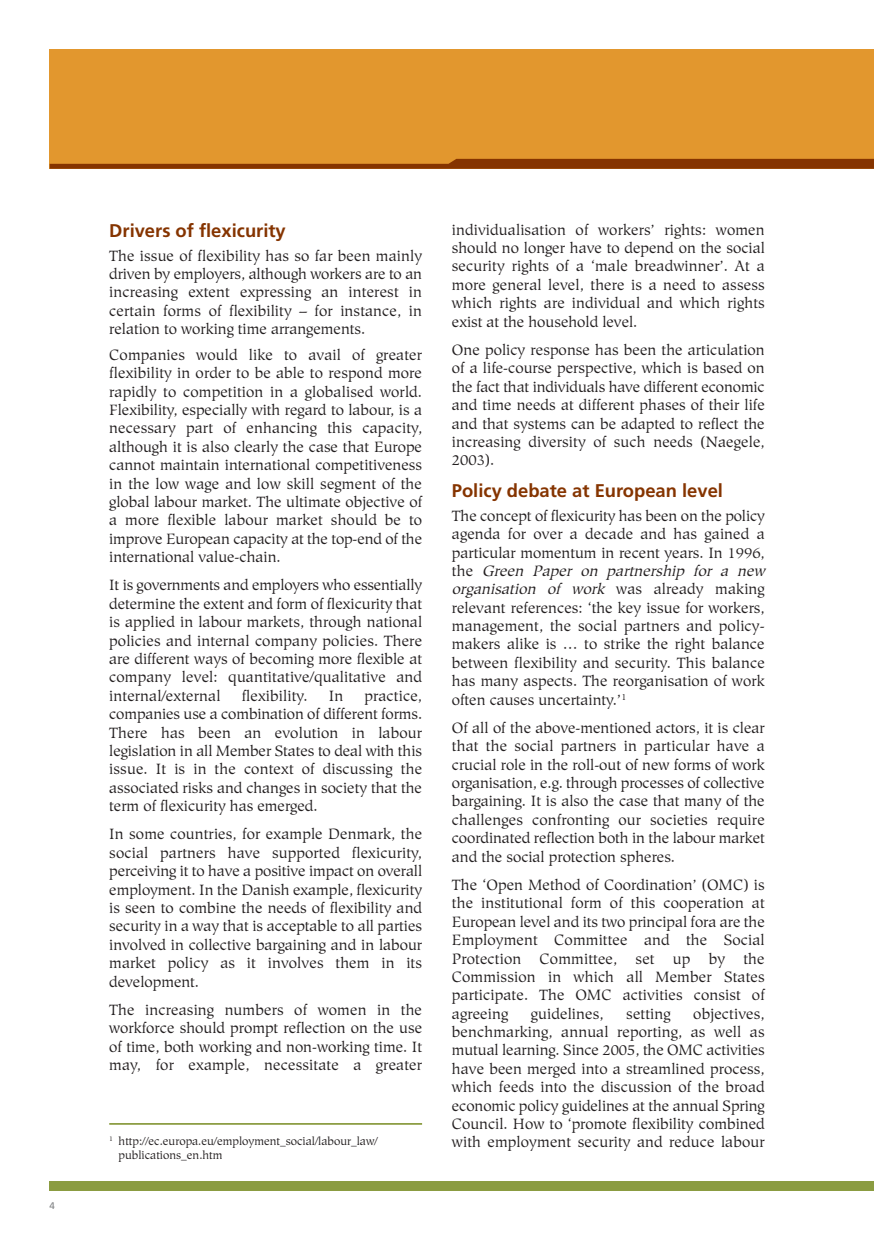
<style>
.page{position:relative;width:874px;height:1241px;background:#fff}
.page>*{position:absolute;margin:0;border:0;box-sizing:border-box;transform-origin:0 0}
.t1{font:700 18.38px "Frutiger";color:#853400}
.t2{font:14.88px/18.4px "Hiroshige";letter-spacing:.01em;color:#231f20;text-align:justify}
.t3{font:11.38px/14px "Hiroshige";color:#231f20}
.t4{font:9.62px "Frutiger";color:#808284}
.s1{font-style:italic}
</style>
<div class="page">
<div style="left:50px;top:50px;width:823px;height:119px;background:#e2972e"></div>
<div style="left:50px;top:1181px;width:823px;height:10px;background:#8b9c41"></div>
<svg style="left:50px;top:159px;width:823px;height:10px"></svg>
<hr style="left:109px;top:1122px;width:313px;height:2px;background:#8b9c41">
<p class="t4" style="left:50px;top:1200px;width:7px">4</p>
<p class="t1" style="left:109px;top:223px;width:178px">Drivers of flexicurity</p>
<p class="t2" style="left:109px;top:247px;width:314px">The issue of flexibility has so far been mainly driven by employers, although workers are to an increasing extent expressing an interest in certain forms of flexibility – for instance, in relation to working time arrangements.</p>
<p class="t2" style="left:109px;top:347px;width:314px">Companies would like to avail of greater flexibility in order to be able to respond more rapidly to competition in a globalised world.<br>Flexibility, especially with regard to labour, is a necessary part of enhancing this capacity, although it is also clearly the case that Europe cannot maintain international competitiveness in the low wage and low skill segment of the global labour market. The ultimate objective of a more flexible labour market should be to improve European capacity at the top-end of the international value-chain.</p>
<p class="t2" style="left:109px;top:577px;width:314px">It is governments and employers who essentially determine the extent and form of flexicurity that is applied in labour markets, through national policies and internal company policies. There are different ways of becoming more flexible at company level: quantitative/qualitative and internal/external</p>
<p class="t2" style="left:241px;top:687px;width:67px">flexibility.</p>
<p class="t2" style="left:328px;top:687px;width:16px">In</p>
<p class="t2" style="left:109px;top:687px;width:314px;text-indent:255px">practice, companies use a combination of different forms.<br>There has been an evolution in labour legislation in all Member States to deal with this issue. It is in the context of discussing the associated risks and changes in society that the term of flexicurity has emerged.</p>
<p class="t2" style="left:109px;top:826px;width:314px">In some countries, for example Denmark, the social partners have supported flexicurity, perceiving it to have a positive impact on overall employment. In the Danish example, flexicurity is seen to combine the needs of flexibility and security in a way that is acceptable to all parties involved in collective bargaining and in labour market policy as it involves them in its development.</p>
<p class="t2" style="left:109px;top:1001px;width:314px">The increasing numbers of women in the workforce should prompt reflection on the use of time, both working and non-working time. It may, for example, necessitate a greater</p>
<p class="t3" style="left:119px;top:1134px;width:260px;text-indent:-9px"><sup>1</sup> http://ec.europa.eu/employment_social/labour_law/ publications_en.htm</p>
<p class="t2" style="left:451px;top:222px;width:314px">individualisation of workers’ rights: women should no longer have to depend on the social security rights of a ‘male breadwinner’. At a more general level, there is a need to assess which rights are individual and which rights exist at the household level.</p>
<p class="t2" style="left:451px;top:342px;width:314px">One policy response has been the articulation of a life-course perspective, which is based on the fact that individuals have different economic and time needs at different phases of their life and that systems can be adapted to reflect the increasing diversity of such needs (Naegele, 2003).</p>
<p class="t1" style="left:451px;top:483px;width:272px">Policy debate at European level</p>
<p class="t2" style="left:451px;top:507px;width:317px;text-align:left">The concept of flexicurity has been on the policy agenda for over a decade and has gained a particular momentum in recent years. In 1996, t h e <span class="s1">Green Paper on partnership for a new organisation of work</span> was already making relevant references: ‘the key issue for workers, management, the social partners and policy&shy;makers alike is … to strike the right balance between flexibility and security. This balance has many aspects. The reorganisation of work often causes uncertainty.’<sup>1</sup></p>
<p class="t2" style="left:451px;top:720px;width:314px">Of all of the above-mentioned actors, it is clear that the social partners in particular have a crucial role in the roll-out of new forms of work organisation, e.g. through processes of collective bargaining. It is also the case that many of the challenges confronting our societies require coordinated reflection both in the labour market and the social protection spheres.</p>
<p class="t2" style="left:451px;top:876px;width:314px">The ‘Open Method of Coordination’ (OMC) is the institutional form of this cooperation at European level and its two principal fora are the Employment Committee and the Social Protection Committee, set up by the Commission in which all Member States participate. The OMC activities consist of agreeing</p>
<p class="t2" style="left:451px;top:1005px;width:314px;text-indent:241px">objectives, benchmarking, annual reporting, as well as mutual learning. Since 2005, the OMC activities have been merged into a streamlined process, which feeds into the discussion of the broad economic policy guidelines at the annual Spring Council. How to ‘promote flexibility combined with employment security and reduce labour</p>
<p class="t2" style="left:530px;top:1005px;width:74px">guidelines,</p>
<p class="t2" style="left:626px;top:1005px;width:46px">setting</p>
</div>
